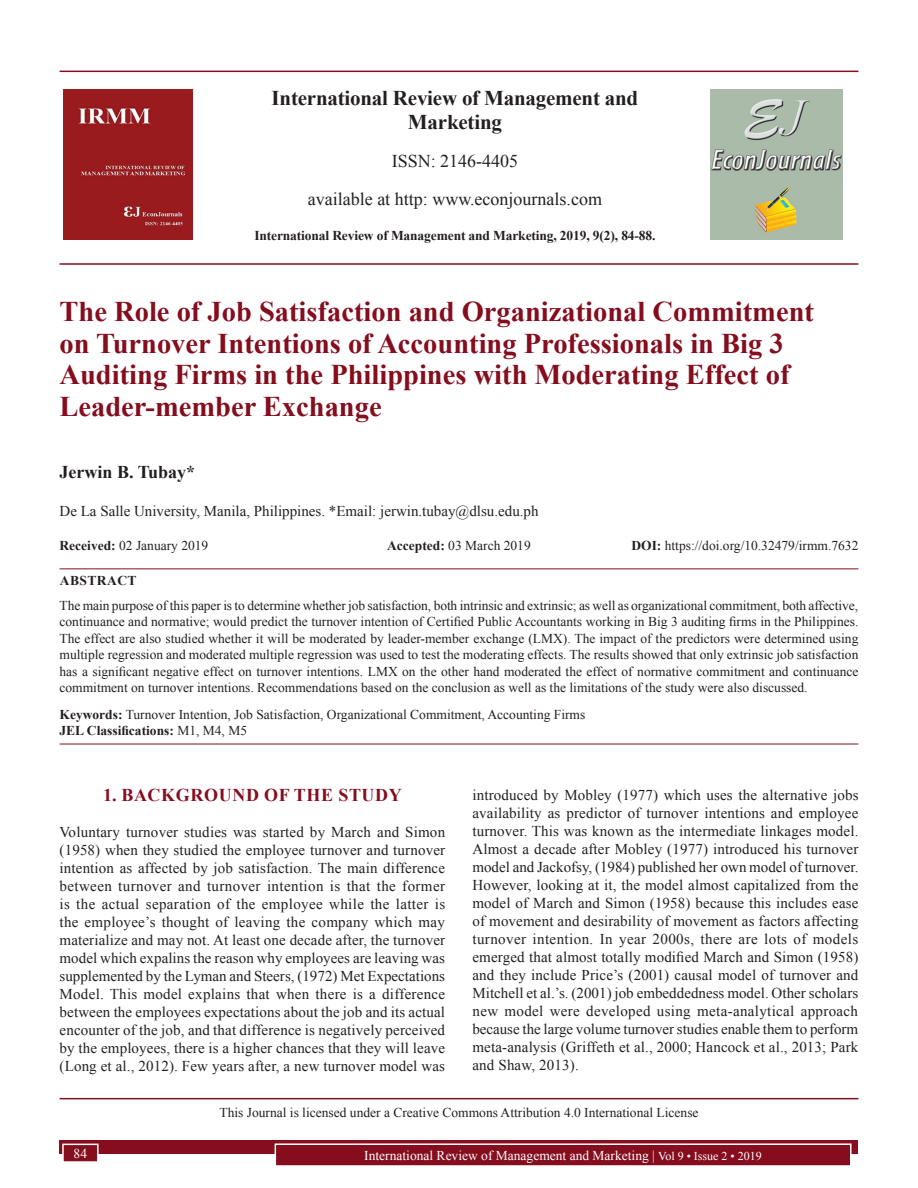
<style>
.page{position:relative;width:918px;height:1188px;background:#fff}
.page>*{position:absolute;margin:0;border:0;box-sizing:border-box;transform-origin:0 0}
.AT{font:700 28.5px/31.5px "Times New Roman";color:#850d1d}
.Issue_details{font:700 21px/24px "Times New Roman";letter-spacing:-.01em;color:#231f20;text-align:center}
.Issue_details-2{font:18px "Times New Roman";color:#231f20}
.t1{font:700 18px "Times New Roman";letter-spacing:.035em;color:#850d1d}
.AU{font:700 18px "Times New Roman";color:#231f20}
.TX{font:15px/18px "Times New Roman";letter-spacing:.01em;color:#231f20;text-align:justify}
.AFF{font:15px "Times New Roman";color:#231f20}
.ABS{font:13.5px/16.5px "Times New Roman";color:#231f20;text-align:justify}
.KWD{font:13.5px/16.2px "Times New Roman";color:#231f20}
.HIS{font:13.5px "Times New Roman";color:#231f20}
.CCA{font:13.5px "Times New Roman";color:#231f20}
.Folio{font:13.5px "Times New Roman";color:#fff}
.Issue_details-3{font:700 13.5px "Times New Roman";letter-spacing:-.01em;color:#231f20}
.ABSH{font:700 13.5px "Times New Roman";letter-spacing:.035em;color:#231f20}
.s1{font-weight:700}
.s2{font-size:12px}
</style>
<div class="page">
<hr style="left:60px;top:71px;width:798px;height:1px;background:#850d1d">
<hr style="left:60px;top:263px;width:798px;height:2px;background:#850d1d">
<img style="left:64px;top:89px;width:129px;height:151px">
<img style="left:711px;top:89px;width:132px;height:150px">
<div style="left:60px;top:1140px;width:798px;height:13px;background:#850d1d"></div>
<div style="left:275px;top:1144px;width:576px;height:22px;background:#850d1d"></div>
<div style="left:275px;top:1143px;width:577px;height:24px;border:2px solid #fff"></div>
<div style="left:63px;top:1144px;width:35px;height:18px;background:#850d1d"></div>
<div style="left:62px;top:1144px;width:37px;height:19px;border:2px solid #fff"></div>
<hr style="left:60px;top:568px;width:798px;height:1px;background:#850d1d">
<hr style="left:60px;top:744px;width:798px;height:1px;background:#850d1d">
<hr style="left:60px;top:1098px;width:798px;height:1px;background:#850d1d">
<p class="Issue_details" style="left:272px;top:85px;width:368px">International Review of Management and<br>Marketing</p>
<p class="Issue_details-2" style="left:392px;top:148px;width:128px">ISSN: 2146-4405</p>
<p class="Issue_details-2" style="left:308px;top:186px;width:296px">available at http: www.econjournals.com</p>
<p class="Issue_details-3" style="left:254px;top:226px;width:403px">International Review of Management and Marketing, 2019, 9(2), 84-88.</p>
<p class="AT" style="left:60px;top:295px;width:756px">The Role of Job Satisfaction and Organizational Commitment on Turnover Intentions of Accounting Professionals in Big 3<br>Auditing Firms in the Philippines with Moderating Effect of Leader-member Exchange</p>
<p class="AU" style="left:60px;top:459px;width:137px">Jerwin B. Tubay*</p>
<p class="AFF" style="left:60px;top:500px;width:481px">De La Salle University, Manila, Philippines. *Email: jerwin.tubay@dlsu.edu.ph</p>
<p class="HIS" style="left:60px;top:536px;width:150px"><span class="s1">Received:</span> 02 January 2019</p>
<p class="HIS" style="left:387px;top:536px;width:145px"><span class="s1">Accepted:</span> 03 March 2019</p>
<p class="HIS" style="left:631px;top:536px;width:229px"><span class="s1">DOI:</span> https://doi.org/10.32479/irmm.7632</p>
<p class="ABSH" style="left:60px;top:570px;width:78px">ABSTRACT</p>
<p class="ABS" style="left:60px;top:597px;width:800px">The main purpose of this paper is to determine whether job satisfaction, both intrinsic and extrinsic; as well as organizational commitment, both affective, continuance and normative; would predict the turnover intention of Certified Public Accountants working in Big 3 auditing firms in the Philippines.<br>The effect are also studied whether it will be moderated by leader-member exchange (LMX). The impact of the predictors were determined using multiple regression and moderated multiple regression was used to test the moderating effects. The results showed that only extrinsic job satisfaction has a significant negative effect on turnover intentions. LMX on the other hand moderated the effect of normative commitment and continuance commitment on turnover intentions. Recommendations based on the conclusion as well as the limitations of the study were also discussed.</p>
<p class="KWD" style="left:60px;top:706px;width:527px"><span class="s1">Keywords:</span> Turnover Intention, Job Satisfaction, Organizational Commitment, Accounting Firms<br><span class="s1">JEL Classifications:</span> M1, M4, M5</p>
<p class="TX" style="left:472px;top:785px;width:388px">introduced by Mobley (1977) which uses the alternative jobs availability as predictor of turnover intentions and employee turnover. This was known as the intermediate linkages model.<br>Almost a decade after Mobley (1977) introduced his turnover model and Jackofsy, (1984) published her own model of turnover.<br>However, looking at it, the model almost capitalized from the model of March and Simon (1958) because this includes ease of movement and desirability of movement as factors affecting turnover intention. In year 2000s, there are lots of models emerged that almost totally modified March and Simon (1958) and they include Price’s (2001) causal model of turnover and Mitchell et al.’s. (2001) job embeddedness model. Other scholars new model were developed using meta-analytical approach because the large volume turnover studies enable them to perform meta-analysis (Griffeth et al., 2000; Hancock et al., 2013; Park and Shaw, 2013).</p>
<p class="CCA" style="left:219px;top:1103px;width:481px">This Journal is licensed under a Creative Commons Attribution 4.0 International License</p>
<h1 class="t1" style="left:103px;top:782px;width:300px">1. BACKGROUND OF THE STUDY</h1>
<p class="TX" style="left:60px;top:823px;width:387px">Voluntary turnover studies was started by March and Simon (1958) when they studied the employee turnover and turnover intention as affected by job satisfaction. The main difference between turnover and turnover intention is that the former is the actual separation of the employee while the latter is the employee’s thought of leaving the company which may materialize and may not. At least one decade after, the turnover model which expalins the reason why employees are leaving was supplemented by the Lyman and Steers, (1972) Met Expectations Model. This model explains that when there is a difference between the employees expectations about the job and its actual encounter of the job, and that difference is negatively perceived by the employees, there is a higher chances that they will leave (Long et al., 2012). Few years after, a new turnover model was</p>
<p class="Folio" style="left:74px;top:1144px;width:15px">84</p>
<p class="Folio" style="left:364px;top:1146px;width:399px">International Review of Management and Marketing | <span class="s2">Vol 9 • Issue 2 • 2019</span></p>
</div>
